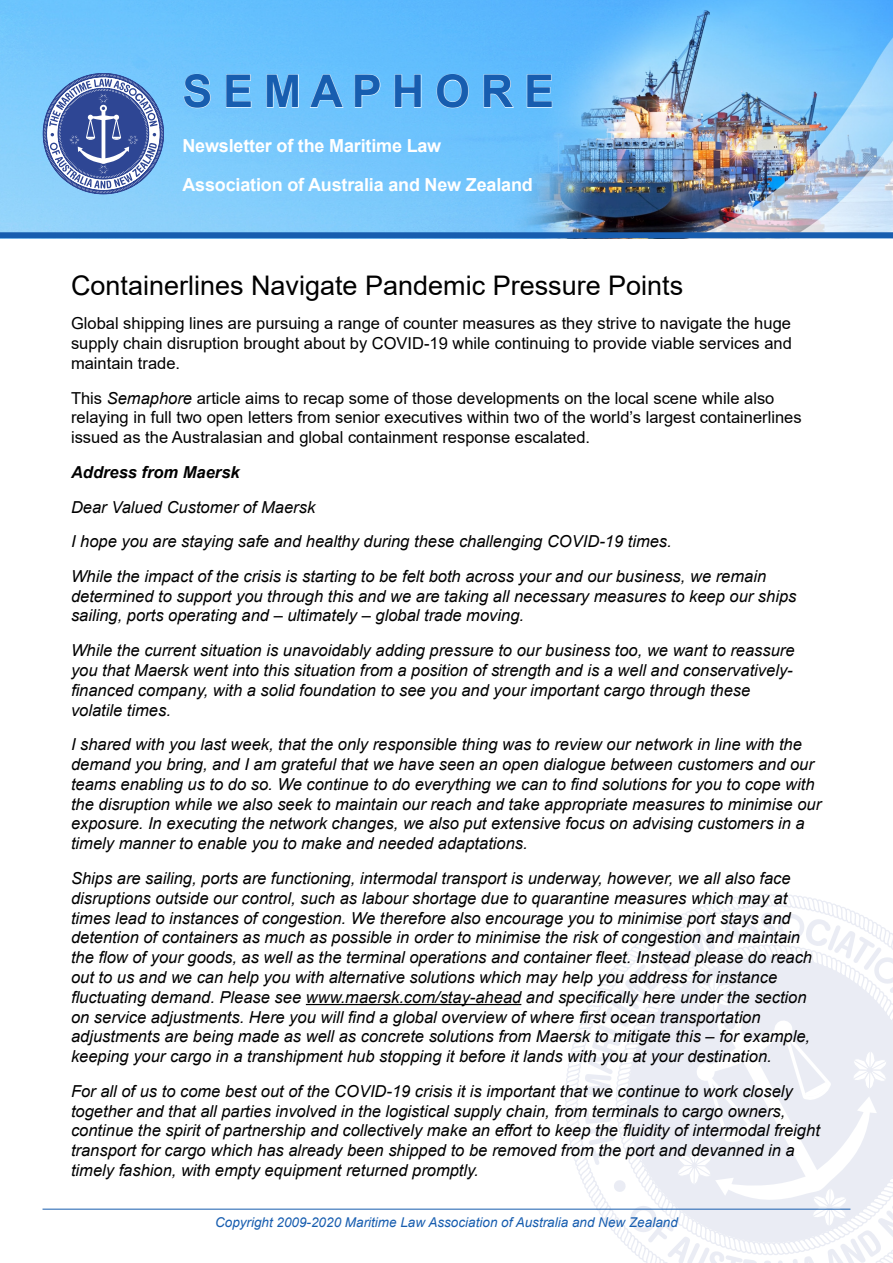
<style>
.page{position:relative;width:893px;height:1263px;background:#fff}
.page>*{position:absolute;margin:0;border:0;box-sizing:border-box;transform-origin:0 0}
.t1{font:700 45px "Arial";color:#175daf}
.Headline{font:27px "Arial";color:#000}
.t2{font:700 18px/39px "Arial";letter-spacing:-.01em;color:#fff}
.Body{font:italic 16.5px/19.8px "Arial";color:#000}
.Body-2{font:16.5px/19.8px "Arial";color:#000;text-align:justify}
.Subhead{font:italic 700 16.5px "Arial";color:#000}
.t3{font:italic 13.5px "Arial";color:#175daf}
.s1{font-style:italic}
</style>
<div class="page">
<svg style="left:564px;top:1015px;width:20px;height:194px"></svg>
<svg style="left:697px;top:894px;width:148px;height:14px"></svg>
<svg style="left:584px;top:912px;width:309px;height:351px"></svg>
<hr style="left:43px;top:1209px;width:807px;height:1px;background:#175daf">
<img style="left:0;top:0;width:893px;height:232px">
<svg style="left:43px;top:73px;width:121px;height:121px"></svg>
<div style="left:0;top:232px;width:893px;height:6px;background:#175daf"></div>
<svg style="left:183px;top:74px;width:28px;height:34px"></svg>
<svg style="left:226px;top:74px;width:26px;height:34px"></svg>
<svg style="left:266px;top:74px;width:33px;height:34px"></svg>
<svg style="left:309px;top:74px;width:35px;height:34px"></svg>
<svg style="left:354px;top:74px;width:27px;height:34px"></svg>
<svg style="left:394px;top:74px;width:28px;height:34px"></svg>
<svg style="left:436px;top:74px;width:33px;height:34px"></svg>
<svg style="left:483px;top:74px;width:31px;height:34px"></svg>
<svg style="left:526px;top:74px;width:26px;height:34px"></svg>
<hr style="left:306px;top:1004px;width:215px;height:1px;background:#000">
<p class="t1" style="left:182px;top:60px;width:373px">S E M A P H O R E</p>
<p class="t2" style="left:182px;top:126px;width:352px">Newsletter of the Maritime Law<br>Association of Australia and New Zealand</p>
<p class="Headline" style="left:71px;top:266px;width:614px">Containerlines Navigate Pandemic Pressure Points</p>
<p class="Body-2" style="left:71px;top:313px;width:722px">Global shipping lines are pursuing a range of counter measures as they strive to navigate the huge supply chain disruption brought about by COVID-19 while continuing to provide viable services and maintain trade.</p>
<p class="Body-2" style="left:71px;top:388px;width:732px;text-align:left">This <span class="s1">Semaphore</span> article aims to recap some of those developments on the local scene while also relaying in full two open letters from senior executives within two of the world’s largest containerlines issued as the Australasian and global containment response escalated.</p>
<p class="Subhead" style="left:71px;top:461px;width:170px">Address from Maersk</p>
<p class="Body" style="left:71px;top:497px;width:246px">Dear Valued Customer of Maersk</p>
<p class="Body" style="left:71px;top:532px;width:602px">I hope you are staying safe and healthy during these challenging COVID-19 times.</p>
<p class="Body" style="left:71px;top:566px;width:727px">While the impact of the crisis is starting to be felt both across your and our business, we remain determined to support you through this and we are taking all necessary measures to keep our ships sailing, ports operating and – ultimately – global trade moving.</p>
<p class="Body" style="left:71px;top:641px;width:725px">While the current situation is unavoidably adding pressure to our business too, we want to reassure you that Maersk went into this situation from a position of strength and is a well and conservatively&shy;financed company, with a solid foundation to see you and your important cargo through these volatile times.</p>
<p class="Body" style="left:71px;top:735px;width:752px">I shared with you last week, that the only responsible thing was to review our network in line with the demand you bring, and I am grateful that we have seen an open dialogue between customers and our teams enabling us to do so. We continue to do everything we can to find solutions for you to cope with the disruption while we also seek to maintain our reach and take appropriate measures to minimise our exposure. In executing the network changes, we also put extensive focus on advising customers in a timely manner to enable you to make and needed adaptations.</p>
<p class="Body" style="left:71px;top:868px;width:743px">Ships are sailing, ports are functioning, intermodal transport is underway, however, we all also face disruptions outside our control, such as labour shortage due to quarantine measures which may at times lead to instances of congestion. We therefore also encourage you to minimise port stays and detention of containers as much as possible in order to minimise the risk of congestion and maintain the flow of your goods, as well as the terminal operations and container fleet. Instead please do reach out to us and we can help you with alternative solutions which may help you address for instance fluctuating demand. Please see www.maersk.com/stay-ahead and specifically here under the section on service adjustments. Here you will find a global overview of where first ocean transportation adjustments are being made as well as concrete solutions from Maersk to mitigate this – for example, keeping your cargo in a transhipment hub stopping it before it lands with you at your destination.</p>
<p class="Body" style="left:71px;top:1081px;width:750px">For all of us to come best out of the COVID-19 crisis it is important that we continue to work closely together and that all parties involved in the logistical supply chain, from terminals to cargo owners, continue the spirit of partnership and collectively make an effort to keep the fluidity of intermodal freight transport for cargo which has already been shipped to be removed from the port and devanned in a timely fashion, with empty equipment returned promptly.</p>
<p class="t3" style="left:215px;top:1213px;width:464px">Copyright 2009-2020 Maritime Law Association of Australia and New Zealand</p>
</div>
